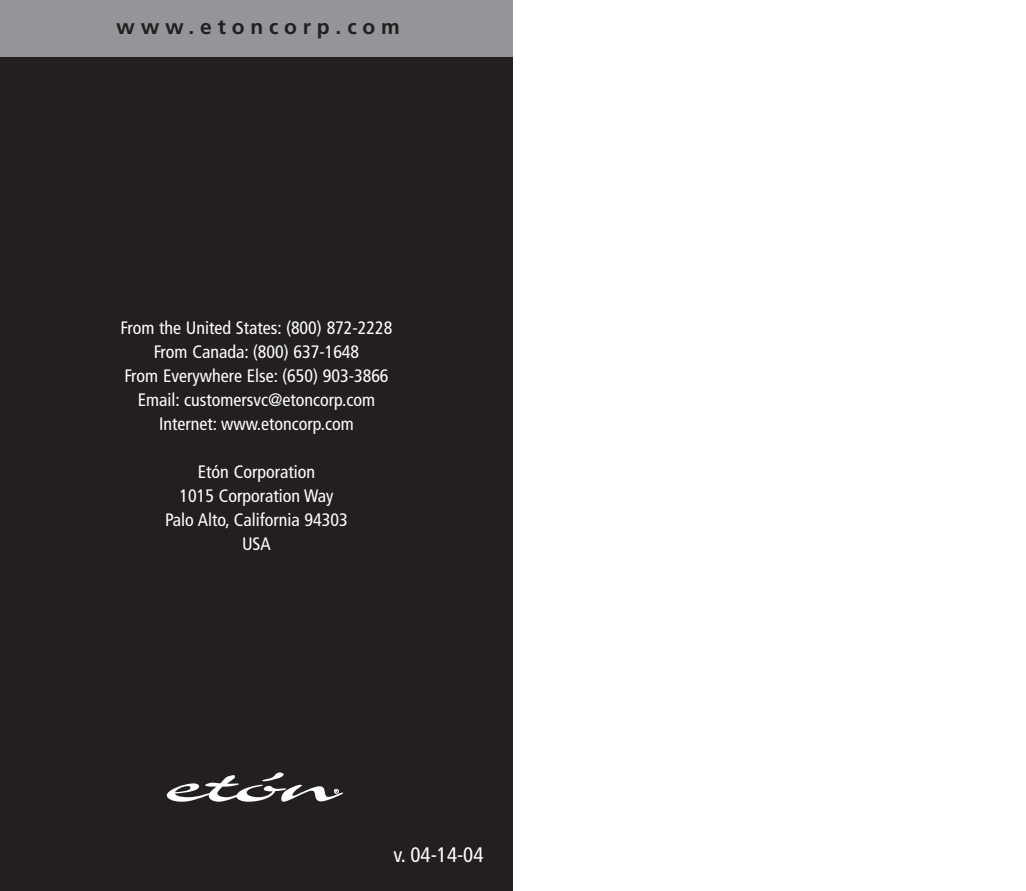
<style>
.page{position:relative;width:1026px;height:891px;background:#fff}
.page>*{position:absolute;margin:0;border:0;box-sizing:border-box;transform-origin:0 0}
.t1{font:700 21px "Frutiger";letter-spacing:.28em;color:#231f20}
.t2{font:condensed 21px "Frutiger";color:#fff}
.t3{font:condensed 18px/24px "Frutiger";color:#fff;text-align:center}
</style>
<div class="page">
<div style="left:0;top:0;width:513px;height:891px;background:#231f20"></div>
<svg style="left:167px;top:772px;width:176px;height:30px"></svg>
<div style="left:0;top:0;width:513px;height:57px;background:#939598"></div>
<p class="t1" style="left:116px;top:18px;width:285px">www.etoncorp.com</p>
<p class="t3" style="left:121px;top:317px;width:273px">From the United States: (800) 872-2228<br>From Canada: (800) 637-1648<br>From Everywhere Else: (650) 903-3866<br>Email: customersvc@etoncorp.com Internet: www.etoncorp.com</p>
<p class="t3" style="left:165px;top:461px;width:184px">Etón Corporation<br>1015 Corporation Way<br>Palo Alto, California 94303<br>USA</p>
<p class="t2" style="left:393px;top:846px;width:92px">v. 04-14-04</p>
</div>
